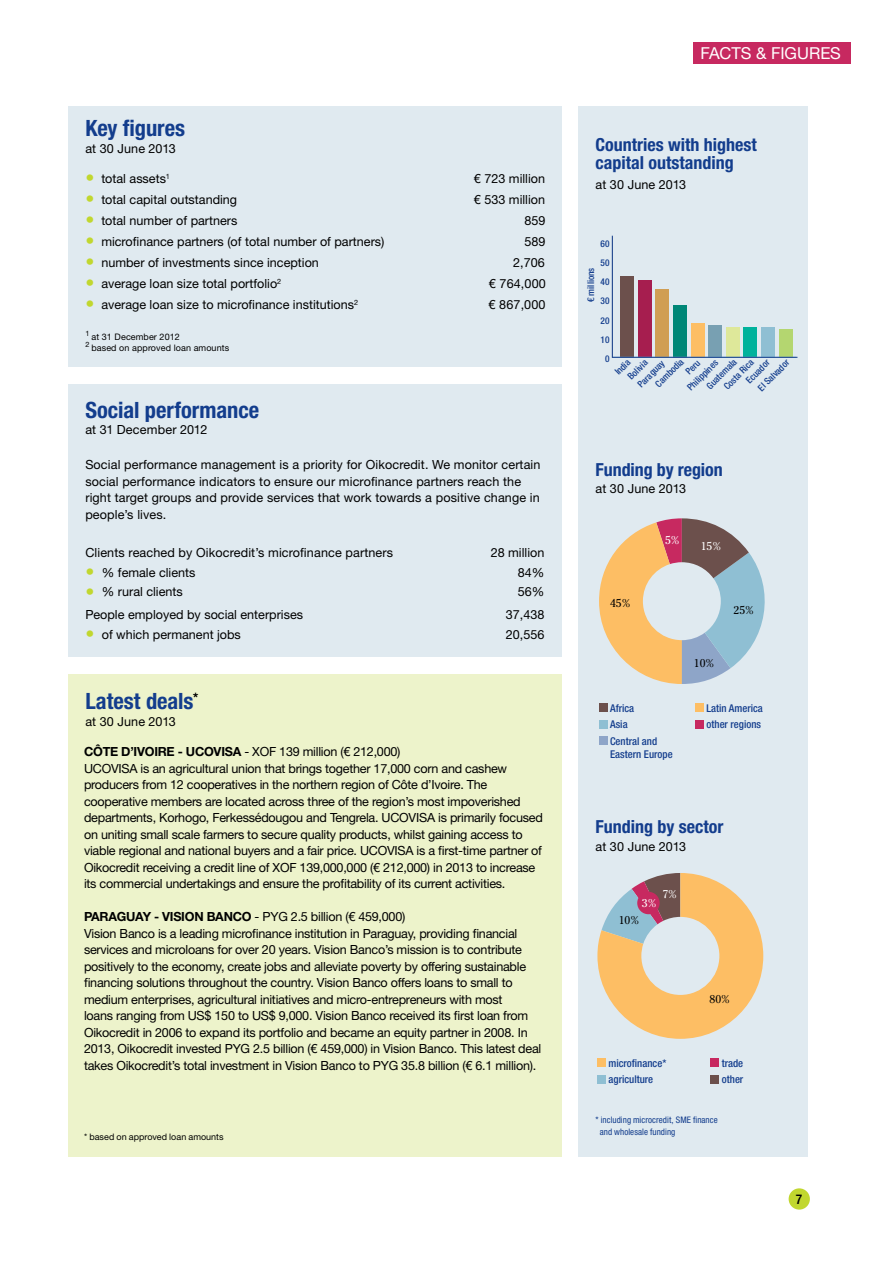
<style>
.page{position:relative;width:893px;height:1263px;background:#fff}
.page>*{position:absolute;margin:0;border:0;box-sizing:border-box;transform-origin:0 0}
.t1{font:700 condensed 22.5px "Helvetica Neue LT Std";color:#133d8d}
.t2{font:700 condensed 18px/18px "Helvetica Neue LT Std";color:#133d8d}
.t3{font:16.5px "Helvetica Neue LT Std";letter-spacing:-.005em;color:#fff}
.t4{font:500 condensed 13.5px "Helvetica Neue LT Std";color:#000}
.t5{font:12.6px/16.5px "Helvetica Neue LT Std";letter-spacing:-.02em;color:#000}
.t6{font:12.6px "Helvetica Neue LT Std";color:#000}
.t7{font:12.6px/16.5px "Helvetica Neue LT Std";letter-spacing:.01em;color:#000}
.t8{font:12.6px "Helvetica Neue LT Std";letter-spacing:.015em;color:#000}
.t9{font:11.25px "Cheltenham Std";color:#000}
.t10{font:11.25px "Cheltenham Std";color:#fff}
.t11{font:500 condensed 10.8px "Helvetica Neue LT Std";color:#133d8d}
.t12{font:500 condensed 10.65px/12.9px "Helvetica Neue LT Std";color:#133d8d}
.t13{font:500 condensed 9.3px/19px "Helvetica Neue LT Std";color:#133d8d}
.t14{font:9px "Helvetica Neue LT Std";letter-spacing:.01em;color:#000}
.t15{font:condensed 9px/12px "Helvetica Neue LT Std";letter-spacing:.005em;color:#133d8d}
.t16{font:7.35px "Helvetica Neue LT Std";color:#000}
.s1{font-size:18px;color:#c1d72f}
.s2{font-weight:700}
</style>
<div class="page">
<div style="left:693px;top:43px;width:157px;height:21px;background:#c72960"></div>
<div style="left:68px;top:106px;width:493px;height:261px;background:#e0eaf0"></div>
<div style="left:579px;top:106px;width:229px;height:1051px;background:#e0eaf0"></div>
<div style="left:68px;top:674px;width:493px;height:483px;background:#edf3cb"></div>
<div style="left:68px;top:385px;width:494px;height:272px;background:#e0eaf0"></div>
<div style="left:744px;top:327px;width:13px;height:30px;background:#00b29c"></div>
<div style="left:620px;top:276px;width:14px;height:81px;background:#6c504c"></div>
<div style="left:779px;top:329px;width:13px;height:28px;background:#b4d670"></div>
<div style="left:708px;top:325px;width:14px;height:32px;background:#78a0b2"></div>
<div style="left:691px;top:323px;width:13px;height:34px;background:#fdbe64"></div>
<div style="left:656px;top:289px;width:13px;height:68px;background:#d09e53"></div>
<div style="left:673px;top:305px;width:14px;height:52px;background:#008777"></div>
<div style="left:638px;top:280px;width:14px;height:77px;background:#a61e4f"></div>
<div style="left:761px;top:327px;width:14px;height:30px;background:#8fbfd3"></div>
<div style="left:726px;top:327px;width:14px;height:30px;background:#dee89a"></div>
<hr style="left:612px;top:357px;width:185px;height:1px;background:#133d8d">
<hr style="left:612px;top:236px;width:1px;height:121px;background:#133d8d">
<div style="left:695px;top:720px;width:9px;height:8px;background:#c72960"></div>
<div style="left:695px;top:703px;width:9px;height:9px;background:#fdbe64"></div>
<div style="left:599px;top:736px;width:8px;height:9px;background:#8ea5c8"></div>
<div style="left:599px;top:720px;width:8px;height:8px;background:#8fbfd3"></div>
<div style="left:599px;top:703px;width:8px;height:8px;background:#6c504c"></div>
<svg style="left:599px;top:518px;width:166px;height:166px"></svg>
<div style="left:661px;top:521px;width:19px;height:19px;background:#c72960;border-radius:50%"></div>
<div style="left:597px;top:1075px;width:9px;height:8px;background:#8fbfd3"></div>
<div style="left:597px;top:1058px;width:9px;height:8px;background:#fdbe64"></div>
<div style="left:711px;top:1075px;width:8px;height:8px;background:#6c504c"></div>
<div style="left:711px;top:1058px;width:8px;height:8px;background:#c72960"></div>
<svg style="left:597px;top:873px;width:166px;height:166px"></svg>
<div style="left:637px;top:892px;width:23px;height:22px;background:#c72960;border-radius:50%"></div>
<div style="left:789px;top:1188px;width:21px;height:21px;background:#c1d72f;border-radius:50%"></div>
<h1 class="t1" style="left:85px;top:114px;width:101px">Key figures</h1>
<p class="t7" style="left:85px;top:140px;width:92px">at 30 June 2013</p>
<p class="t6" style="left:85px;top:171px;width:86px"><span class="s1">•</span> total assets<sup>1</sup></p>
<p class="t6" style="left:474px;top:171px;width:73px">€ 723 million</p>
<p class="t6" style="left:85px;top:192px;width:153px"><span class="s1">•</span> total capital outstanding</p>
<p class="t6" style="left:474px;top:192px;width:73px">€ 533 million</p>
<p class="t6" style="left:85px;top:213px;width:154px"><span class="s1">•</span> total number of partners</p>
<p class="t5" style="left:524px;top:212px;width:23px">859</p>
<p class="t6" style="left:85px;top:234px;width:301px"><span class="s1">•</span> microfinance partners (of total number of partners)</p>
<p class="t5" style="left:524px;top:233px;width:23px">589</p>
<p class="t6" style="left:85px;top:255px;width:235px"><span class="s1">•</span> number of investments since inception</p>
<p class="t5" style="left:513px;top:254px;width:33px">2,706</p>
<p class="t6" style="left:85px;top:276px;width:197px"><span class="s1">•</span> average loan size total portfolio<sup>2</sup></p>
<p class="t5" style="left:489px;top:275px;width:59px">€ 764,000</p>
<p class="t6" style="left:85px;top:297px;width:274px"><span class="s1">•</span> average loan size to microfinance institutions<sup>2</sup></p>
<p class="t5" style="left:488px;top:296px;width:59px">€ 867,000</p>
<p class="t16" style="left:85px;top:329px;width:6px">1</p>
<p class="t14" style="left:91px;top:332px;width:90px">at 31 December 2012</p>
<p class="t16" style="left:85px;top:340px;width:6px">2</p>
<p class="t14" style="left:91px;top:342px;width:139px">based on approved loan amounts</p>
<h1 class="t1" style="left:85px;top:396px;width:175px">Social performance</h1>
<p class="t8" style="left:85px;top:422px;width:124px">at 31 December 2012</p>
<p class="t7" style="left:85px;top:456px;width:457px">Social performance management is a priority for Oikocredit. We monitor certain social performance indicators to ensure our microfinance partners reach the right target groups and provide services that work towards a positive change in people’s lives.</p>
<p class="t7" style="left:85px;top:544px;width:309px">Clients reached by Oikocredit’s microfinance partners</p>
<p class="t6" style="left:491px;top:545px;width:55px">28 million</p>
<p class="t6" style="left:85px;top:565px;width:112px"><span class="s1">•</span> % female clients</p>
<p class="t5" style="left:518px;top:564px;width:28px">84%</p>
<p class="t6" style="left:85px;top:584px;width:99px"><span class="s1">•</span> % rural clients</p>
<p class="t5" style="left:518px;top:584px;width:28px">56%</p>
<p class="t6" style="left:85px;top:607px;width:219px">People employed by social enterprises</p>
<p class="t5" style="left:506px;top:606px;width:40px">37,438</p>
<p class="t6" style="left:85px;top:627px;width:157px"><span class="s1">•</span> of which permanent jobs</p>
<p class="t5" style="left:506px;top:626px;width:40px">20,556</p>
<h1 class="t1" style="left:85px;top:687px;width:114px">Latest deals<sup>*</sup></h1>
<p class="t7" style="left:85px;top:713px;width:92px">at 30 June 2013</p>
<p class="t5" style="left:84px;top:743px;width:460px"><span class="s2">CÔTE D’IVOIRE - UCOVISA</span> - XOF 139 million (€ 212,000)<br>UCOVISA is an agricultural union that brings together 17,000 corn and cashew producers from 12 cooperatives in the northern region of Côte d’Ivoire. The cooperative members are located across three of the region’s most impoverished departments, Korhogo, Ferkessédougou and Tengrela. UCOVISA is primarily focused on uniting small scale farmers to secure quality products, whilst gaining access to viable regional and national buyers and a fair price. UCOVISA is a first-time partner of Oikocredit receiving a credit line of XOF 139,000,000 (€ 212,000) in 2013 to increase its commercial undertakings and ensure the profitability of its current activities.</p>
<p class="t5" style="left:84px;top:908px;width:459px"><span class="s2">PARAGUAY - VISION BANCO</span> - PYG 2.5 billion (€ 459,000)<br>Vision Banco is a leading microfinance institution in Paraguay, providing financial services and microloans for over 20 years. Vision Banco’s mission is to contribute positively to the economy, create jobs and alleviate poverty by offering sustainable financing solutions throughout the country. Vision Banco offers loans to small to medium enterprises, agricultural initiatives and micro-entrepreneurs with most<br>loans ranging from US$ 150 to US$ 9,000. Vision Banco received its first loan from Oikocredit in 2006 to expand its portfolio and became an equity partner in 2008. In 2013, Oikocredit invested PYG 2.5 billion (€ 459,000) in Vision Banco. This latest deal takes Oikocredit’s total investment in Vision Banco to PYG 35.8 billion (€ 6.1 million).</p>
<p class="t14" style="left:84px;top:1131px;width:141px">* based on approved loan amounts</p>
<h3 class="t3" style="left:701px;top:43px;width:142px">FACTS &amp; FIGURES</h3>
<h2 class="t2" style="left:596px;top:135px;width:163px">Countries with highest capital outstanding</h2>
<p class="t7" style="left:596px;top:176px;width:92px">at 30 June 2013</p>
<p class="t13" style="left:601px;top:234px;width:10px;text-align:center">60<br>50<br>40<br>30<br>20<br>10<br>0</p>
<p class="t13" style="left:581px;top:302px;width:36px;rotate:-90deg">€ millions</p>
<p class="t13" style="left:650px;top:379px;width:37px;rotate:-45deg">Cambodia</p>
<p class="t13" style="left:712px;top:374px;width:39px;line-height:12.5px;text-indent:-12px;rotate:-45deg">Guatemala<br>Costa Rica</p>
<p class="t13" style="left:616px;top:364px;width:25px;line-height:12.5px;text-indent:-6px;rotate:-45deg">India<br>Bolivia</p>
<p class="t13" style="left:680px;top:366px;width:18px;rotate:-45deg">Peru</p>
<p class="t13" style="left:682px;top:382px;width:41px;rotate:-45deg">Philippines</p>
<p class="t13" style="left:745px;top:374px;width:41px;line-height:13.8px;text-indent:-3px;rotate:-45deg">Ecuador<br>El Salvador</p>
<p class="t13" style="left:632px;top:379px;width:35px;rotate:-45deg">Paraguay</p>
<h2 class="t2" style="left:596px;top:461px;width:129px">Funding by region</h2>
<p class="t7" style="left:596px;top:480px;width:92px">at 30 June 2013</p>
<p class="t10" style="left:665px;top:533px;width:16px">5%</p>
<p class="t10" style="left:701px;top:540px;width:22px">15%</p>
<p class="t9" style="left:610px;top:597px;width:22px">45%</p>
<p class="t12" style="left:610px;top:701px;width:26px">Africa</p>
<p class="t12" style="left:610px;top:718px;width:19px">Asia</p>
<p class="t12" style="left:610px;top:734px;width:64px">Central and<br>Eastern Europe</p>
<p class="t9" style="left:694px;top:657px;width:22px">10%</p>
<p class="t9" style="left:733px;top:603px;width:22px">25%</p>
<p class="t12" style="left:707px;top:701px;width:58px">Latin America</p>
<p class="t12" style="left:707px;top:718px;width:56px">other regions</p>
<h2 class="t2" style="left:596px;top:818px;width:129px">Funding by sector</h2>
<p class="t7" style="left:596px;top:837px;width:92px">at 30 June 2013</p>
<p class="t10" style="left:662px;top:888px;width:16px">7%</p>
<p class="t10" style="left:642px;top:896px;width:16px">3%</p>
<p class="t9" style="left:619px;top:914px;width:22px">10%</p>
<p class="t11" style="left:608px;top:1056px;width:59px">microfinance*</p>
<p class="t11" style="left:608px;top:1073px;width:46px">agriculture</p>
<p class="t9" style="left:709px;top:992px;width:22px">80%</p>
<p class="t11" style="left:722px;top:1056px;width:23px">trade</p>
<p class="t11" style="left:722px;top:1073px;width:23px">other</p>
<p class="t15" style="left:600px;top:1113px;width:120px;text-indent:-4px">* including microcredit, SME finance and wholesale funding</p>
<p class="t4" style="left:796px;top:1191px;width:8px">7</p>
</div>
